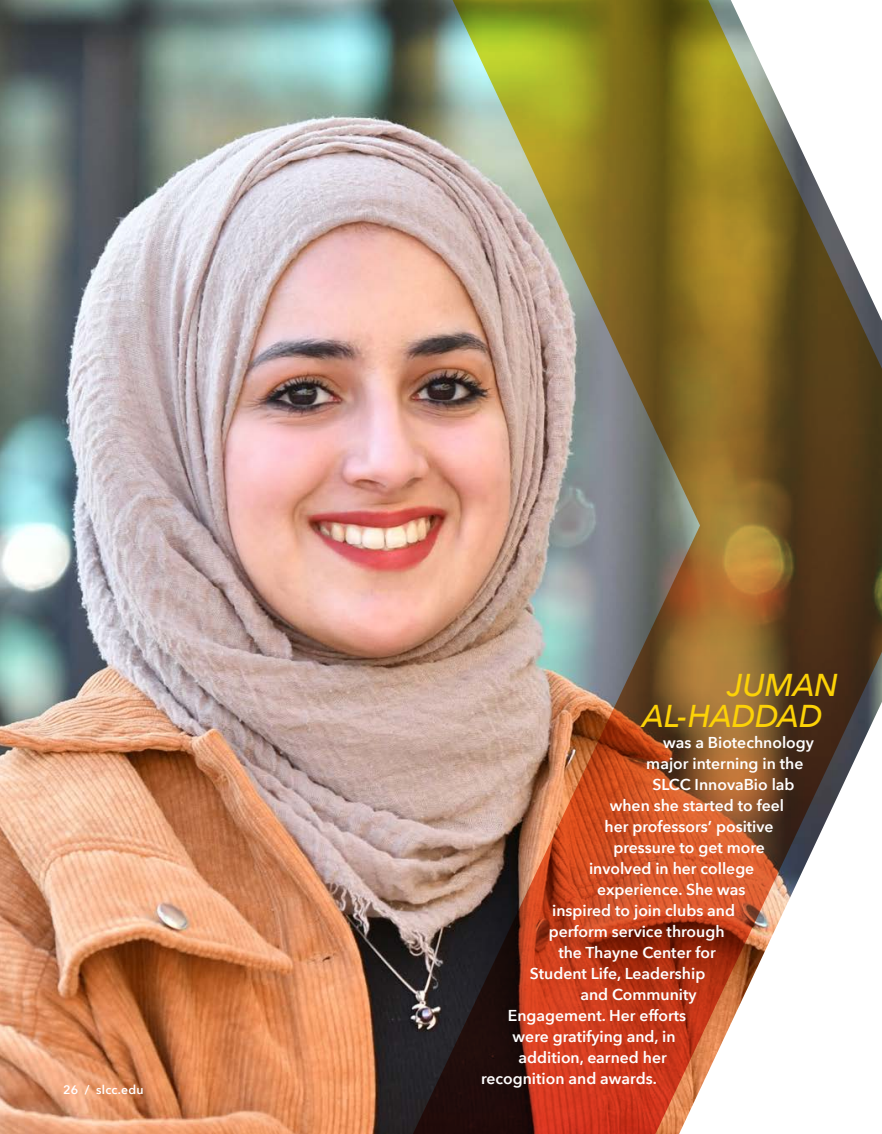
<style>
.page{position:relative;width:882px;height:1134px;background:#fff}
.page>*{position:absolute;margin:0;border:0;box-sizing:border-box;transform-origin:0 0}
.Body_Header{font:italic 500 31.5px/31.5px "Avenir Next";letter-spacing:-.01em;color:#fcd207}
.Program_Listing{font:600 15.75px "Avenir Next";color:#fff}
.t1{font:600 12.25px "Avenir Next";letter-spacing:.02em;color:#fff}
</style>
<div class="page">
<img style="left:0;top:0;width:402px;height:1134px">
<img style="left:402px;top:0;width:480px;height:1134px">
<p class="t1" style="left:63px;top:1079px;width:82px">26 / slcc.edu</p>
<p class="Body_Header" style="left:643px;top:668px;width:197px;text-indent:85px">JUMAN<br>AL-HADDAD</p>
<p class="Program_Listing" style="left:663px;top:729px;width:152px">was a Biotechnology</p>
<p class="Program_Listing" style="left:646px;top:750px;width:159px">major interning in the</p>
<p class="Program_Listing" style="left:652px;top:771px;width:144px">SLCC InnovaBio lab</p>
<p class="Program_Listing" style="left:610px;top:792px;width:176px">when she started to feel</p>
<p class="Program_Listing" style="left:605px;top:813px;width:171px">her professors’ positive</p>
<p class="Program_Listing" style="left:614px;top:834px;width:153px">pressure to get more</p>
<p class="Program_Listing" style="left:589px;top:855px;width:167px">involved in her college</p>
<p class="Program_Listing" style="left:597px;top:876px;width:150px">experience. She was</p>
<p class="Program_Listing" style="left:552px;top:897px;width:184px">inspired to join clubs and</p>
<p class="Program_Listing" style="left:549px;top:918px;width:177px">perform service through</p>
<p class="Program_Listing" style="left:558px;top:939px;width:159px">the Thayne Center for</p>
<p class="Program_Listing" style="left:530px;top:960px;width:177px">Student Life, Leadership</p>
<p class="Program_Listing" style="left:580px;top:981px;width:118px">and Community</p>
<p class="Program_Listing" style="left:508px;top:1002px;width:180px">Engagement. Her efforts</p>
<p class="Program_Listing" style="left:513px;top:1023px;width:164px">were gratifying and, in</p>
<p class="Program_Listing" style="left:519px;top:1044px;width:150px">addition, earned her</p>
<p class="Program_Listing" style="left:481px;top:1065px;width:177px">recognition and awards.</p>
</div>
